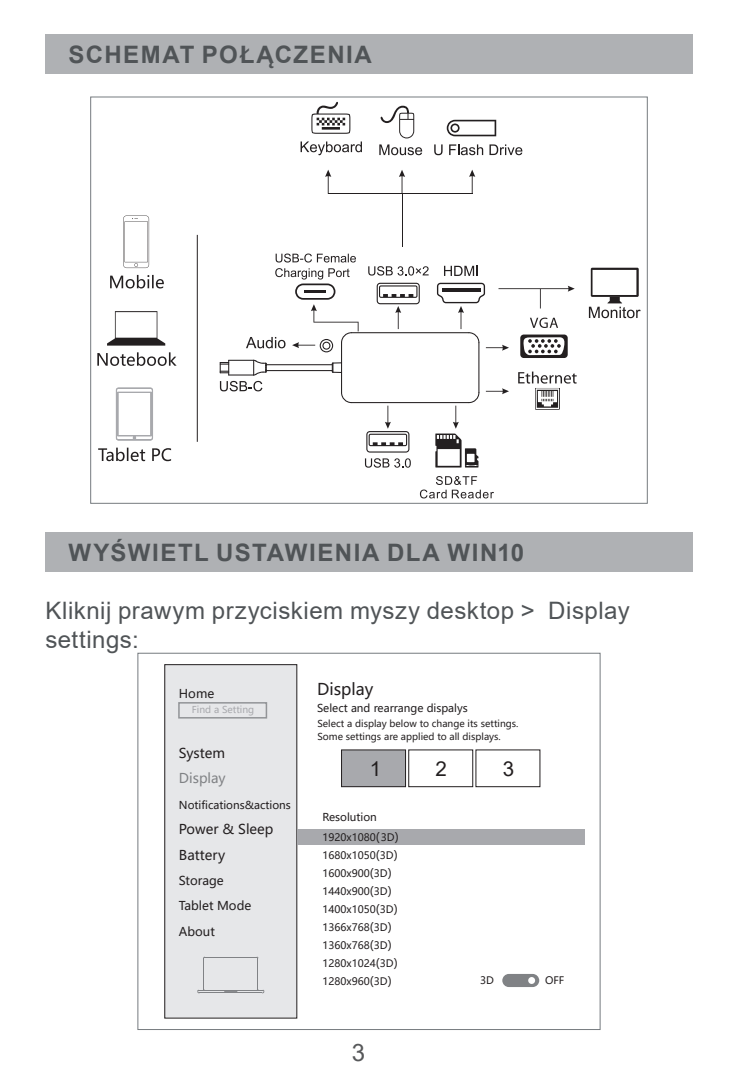
<style>
.page{position:relative;width:738px;height:1078px;background:#fff}
.page>*{position:absolute;margin:0;border:0;box-sizing:border-box;transform-origin:0 0}
.t1{font:24px/28.8px "Arial";letter-spacing:.02em;color:#505457}
.UPPERCASE_TITLE{font:700 24px "Arial";letter-spacing:.06em;color:#505457}
.t2{font:24px "Arial";color:#57585a}
.t3{font:20.4px "Arial";color:#231f20}
.t4{font:16px "Microsoft Ya Hei";color:#231f20}
.t5{font:13.6px "Microsoft Ya Hei";color:#231f20}
.t6{font:13.6px "Microsoft Ya Hei";color:#808285}
.t7{font:12px "Microsoft Ya Hei";color:#231f20}
.t8{font:10.8px "Microsoft Ya Hei";color:#231f20}
.t9{font:10.4px/18px "Microsoft Ya Hei";color:#231f20}
.t10{font:9.6px/12.4px "Microsoft Ya Hei";color:#231f20}
.t11{font:9.6px "Microsoft Ya Hei";color:#a8a9ad}
.s1{font-size:12px}
</style>
<div class="page">
<div style="left:45px;top:34px;width:647px;height:40px;background:#afb1b4"></div>
<div style="left:45px;top:532px;width:647px;height:40px;background:#afb1b4"></div>
<svg style="left:311px;top:102px;width:39px;height:32px"></svg>
<svg style="left:300px;top:141px;width:61px;height:14px"></svg>
<svg style="left:380px;top:106px;width:34px;height:32px"></svg>
<svg style="left:379px;top:144px;width:43px;height:11px"></svg>
<svg style="left:446px;top:120px;width:50px;height:16px"></svg>
<svg style="left:434px;top:144px;width:8px;height:11px"></svg>
<svg style="left:449px;top:144px;width:34px;height:11px"></svg>
<svg style="left:489px;top:144px;width:33px;height:11px"></svg>
<hr style="left:327px;top:193px;width:145px;height:1px;background:#231f20">
<svg style="left:325px;top:170px;width:6px;height:24px"></svg>
<svg style="left:469px;top:170px;width:6px;height:24px"></svg>
<svg style="left:399px;top:170px;width:6px;height:23px"></svg>
<svg style="left:123px;top:215px;width:26px;height:53px"></svg>
<svg style="left:110px;top:275px;width:54px;height:13px"></svg>
<svg style="left:107px;top:311px;width:58px;height:34px"></svg>
<svg style="left:97px;top:352px;width:79px;height:14px"></svg>
<svg style="left:115px;top:387px;width:38px;height:53px"></svg>
<svg style="left:98px;top:447px;width:73px;height:14px"></svg>
<hr style="left:196px;top:235px;width:2px;height:206px;background:#231f20">
<svg style="left:444px;top:266px;width:33px;height:10px"></svg>
<svg style="left:588px;top:268px;width:52px;height:50px"></svg>
<svg style="left:368px;top:266px;width:60px;height:9px"></svg>
<svg style="left:376px;top:283px;width:43px;height:46px"></svg>
<hr style="left:478px;top:342px;width:1px;height:50px;background:#231f20">
<hr style="left:351px;top:332px;width:117px;height:1px;background:#231f20">
<hr style="left:340px;top:342px;width:2px;height:50px;background:#231f20">
<hr style="left:351px;top:402px;width:117px;height:1px;background:#231f20">
<svg style="left:340px;top:391px;width:11px;height:12px"></svg>
<svg style="left:331px;top:362px;width:10px;height:11px"></svg>
<svg style="left:219px;top:359px;width:48px;height:32px"></svg>
<hr style="left:266px;top:364px;width:66px;height:1px;background:#231f20">
<hr style="left:266px;top:370px;width:66px;height:1px;background:#231f20">
<svg style="left:364px;top:458px;width:46px;height:9px"></svg>
<svg style="left:366px;top:405px;width:43px;height:47px"></svg>
<svg style="left:435px;top:391px;width:44px;height:76px"></svg>
<svg style="left:419px;top:476px;width:74px;height:22px"></svg>
<svg style="left:275px;top:253px;width:80px;height:9px"></svg>
<svg style="left:485px;top:388px;width:23px;height:6px"></svg>
<svg style="left:436px;top:283px;width:138px;height:75px"></svg>
<svg style="left:518px;top:371px;width:58px;height:38px"></svg>
<hr style="left:401px;top:194px;width:1px;height:52px;background:#231f20">
<svg style="left:246px;top:268px;width:112px;height:84px"></svg>
<div style="left:165px;top:664px;width:131px;height:353px;background:#e6e7e9"></div>
<div style="left:164px;top:664px;width:133px;height:354px;border:1px solid #231f20"></div>
<div style="left:296px;top:829px;width:288px;height:15px;background:#a8a9ad"></div>
<hr style="left:203px;top:957px;width:1px;height:31px;background:#808285">
<hr style="left:204px;top:956px;width:52px;height:1px;background:#808285">
<hr style="left:257px;top:957px;width:1px;height:31px;background:#808285">
<hr style="left:199px;top:992px;width:63px;height:1px;background:#808285">
<svg style="left:197px;top:988px;width:7px;height:5px"></svg>
<hr style="left:198px;top:989px;width:65px;height:1px;background:#808285">
<svg style="left:256px;top:988px;width:8px;height:5px"></svg>
<svg style="left:224px;top:990px;width:13px;height:1px"></svg>
<div style="left:502px;top:973px;width:37px;height:13px;background:#808285;border-radius:7px"></div>
<svg style="left:527px;top:976px;width:7px;height:7px"></svg>
<div style="left:178px;top:702px;width:89px;height:16px;border:2px solid #939598"></div>
<div style="left:341px;top:749px;width:64px;height:37px;background:#a8a9ad"></div>
<p class="UPPERCASE_TITLE" style="left:68px;top:37px;width:305px">SCHEMAT POŁĄCZENIA</p>
<p class="UPPERCASE_TITLE" style="left:68px;top:536px;width:457px">WYŚWIETL USTAWIENIA DLA WIN10</p>
<p class="t1" style="left:45px;top:596px;width:585px">Kliknij prawym przyciskiem myszy desktop &gt; Display settings:</p>
<p class="t7" style="left:179px;top:685px;width:37px">Home</p>
<p class="t11" style="left:192px;top:702px;width:64px">Find a Setting</p>
<p class="t5" style="left:179px;top:743px;width:48px">System</p>
<p class="t6" style="left:179px;top:768px;width:48px">Display</p>
<p class="t8" style="left:179px;top:797px;width:113px">Notifications&amp;actions</p>
<p class="t5" style="left:179px;top:819px;width:96px">Power &amp; Sleep</p>
<p class="t5" style="left:179px;top:845px;width:48px">Battery</p>
<p class="t7" style="left:179px;top:872px;width:46px">Storage</p>
<p class="t7" style="left:179px;top:897px;width:74px">Tablet Mode</p>
<p class="t7" style="left:179px;top:923px;width:37px">About</p>
<p class="t4" style="left:317px;top:678px;width:58px">Display</p>
<p class="t8" style="left:317px;top:700px;width:152px">Select and rearrange dispalys</p>
<p class="t10" style="left:317px;top:717px;width:202px">Select a display below to change its settings.<br>Some settings are applied to all displays.</p>
<p class="t3" style="left:369px;top:754px;width:13px">1</p>
<p class="t3" style="left:435px;top:754px;width:13px">2</p>
<p class="t3" style="left:502px;top:754px;width:13px">3</p>
<p class="t8" style="left:322px;top:809px;width:56px">Resolution</p>
<p class="t9" style="left:322px;top:828px;width:78px">1920x1080<span class="s1">(</span>3D<span class="s1">)<br></span>1680x1050<span class="s1">(</span>3D<span class="s1">)<br></span>1600x900<span class="s1">(</span>3D<span class="s1">)<br></span>1440x900<span class="s1">(</span>3D<span class="s1">)<br></span>1400x1050<span class="s1">(</span>3D<span class="s1">)<br></span>1366x768<span class="s1">(</span>3D<span class="s1">)<br></span>1360x768<span class="s1">(</span>3D<span class="s1">)<br></span>1280x1024<span class="s1">(</span>3D<span class="s1">)<br></span>1280x960<span class="s1">(</span>3D<span class="s1">)</span></p>
<h1 class="t2" style="left:351px;top:1036px;width:15px">3</h1>
<p class="t9" style="left:480px;top:970px;width:15px">3D</p>
<p class="t9" style="left:544px;top:970px;width:21px">OFF</p>
</div>
